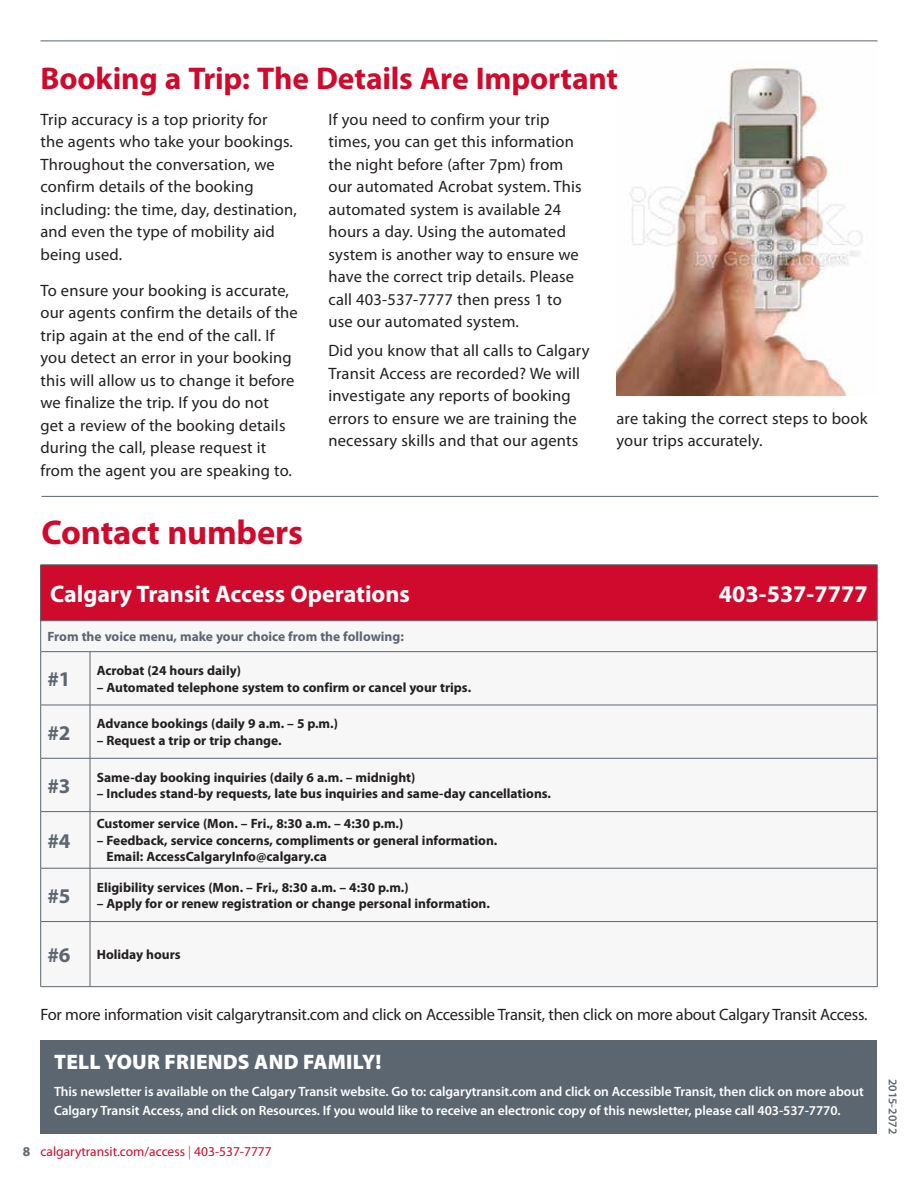
<style>
.page{position:relative;width:918px;height:1188px;background:#fff}
.page>*{position:absolute;margin:0;border:0;box-sizing:border-box;transform-origin:0 0}
.t1{font:700 34.5px "Myriad Pro";letter-spacing:-.005em;color:#cf0a2c}
.t2{font:700 31.5px "Myriad Pro";letter-spacing:-.005em;color:#cf0a2c}
.t3{font:700 24px "Myriad Pro";color:#fff}
.t4{font:900 21px "Myriad Pro";letter-spacing:.01em;color:#fff}
.t5{font:700 21px "Myriad Pro";color:#5c6670}
.t6{font:16.5px/22.5px "Myriad Pro";letter-spacing:.01em;color:#231f20}
.t7{font:16.5px "Myriad Pro";letter-spacing:-.015em;color:#231f20}
.t8{font:700 13.5px/16.5px "Myriad Pro";color:#231f20}
.t9{font:600 13.5px/19.5px "Myriad Pro";letter-spacing:-.005em;color:#fff}
.t10{font:700 13.5px "Myriad Pro";color:#5c6670}
.t11{font:13.5px "Myriad Pro";color:#cf0a2c}
.t12{font:600 12px "Myriad Pro";color:#5c6670}
.s1{font-size:21px;color:#5c6670}
.s2{font-weight:700;color:#5c6670}
.s3{font-weight:300}
</style>
<div class="page">
<img style="left:616px;top:40px;width:262px;height:355px">
<div style="left:40px;top:1040px;width:838px;height:94px;background:#5c6670"></div>
<div style="left:41px;top:565px;width:836px;height:56px;background:#cf0a2c"></div>
<svg style="left:41px;top:621px;width:836px;height:365px"></svg>
<hr style="left:40px;top:565px;width:1px;height:56px;background:#5c6670">
<hr style="left:40px;top:564px;width:50px;height:1px;background:#5c6670">
<hr style="left:90px;top:564px;width:788px;height:1px;background:#5c6670">
<hr style="left:877px;top:565px;width:1px;height:56px;background:#5c6670">
<hr style="left:40px;top:621px;width:1px;height:30px;background:#5c6670">
<hr style="left:40px;top:652px;width:1px;height:53px;background:#5c6670">
<hr style="left:40px;top:705px;width:1px;height:53px;background:#5c6670">
<hr style="left:40px;top:758px;width:1px;height:53px;background:#5c6670">
<hr style="left:40px;top:812px;width:1px;height:56px;background:#5c6670">
<hr style="left:40px;top:868px;width:1px;height:53px;background:#5c6670">
<hr style="left:40px;top:922px;width:1px;height:64px;background:#5c6670">
<hr style="left:877px;top:621px;width:1px;height:30px;background:#5c6670">
<hr style="left:877px;top:652px;width:1px;height:53px;background:#5c6670">
<hr style="left:877px;top:705px;width:1px;height:53px;background:#5c6670">
<hr style="left:877px;top:758px;width:1px;height:53px;background:#5c6670">
<hr style="left:877px;top:812px;width:1px;height:56px;background:#5c6670">
<hr style="left:877px;top:868px;width:1px;height:53px;background:#5c6670">
<hr style="left:877px;top:922px;width:1px;height:64px;background:#5c6670">
<hr style="left:40px;top:620px;width:50px;height:1px;background:#5c6670">
<hr style="left:90px;top:620px;width:788px;height:1px;background:#5c6670">
<hr style="left:40px;top:651px;width:50px;height:1px;background:#5c6670">
<hr style="left:40px;top:705px;width:50px;height:1px;background:#5c6670">
<hr style="left:40px;top:758px;width:50px;height:1px;background:#5c6670">
<hr style="left:40px;top:811px;width:50px;height:1px;background:#5c6670">
<hr style="left:40px;top:868px;width:50px;height:1px;background:#5c6670">
<hr style="left:40px;top:921px;width:50px;height:1px;background:#5c6670">
<hr style="left:40px;top:986px;width:50px;height:1px;background:#5c6670">
<hr style="left:90px;top:652px;width:1px;height:53px;background:#5c6670">
<hr style="left:90px;top:705px;width:1px;height:53px;background:#5c6670">
<hr style="left:90px;top:758px;width:1px;height:53px;background:#5c6670">
<hr style="left:90px;top:812px;width:1px;height:56px;background:#5c6670">
<hr style="left:90px;top:868px;width:1px;height:53px;background:#5c6670">
<hr style="left:90px;top:922px;width:1px;height:64px;background:#5c6670">
<hr style="left:90px;top:651px;width:788px;height:1px;background:#5c6670">
<hr style="left:90px;top:705px;width:788px;height:1px;background:#5c6670">
<hr style="left:90px;top:758px;width:788px;height:1px;background:#5c6670">
<hr style="left:90px;top:811px;width:788px;height:1px;background:#5c6670">
<hr style="left:90px;top:868px;width:788px;height:1px;background:#5c6670">
<hr style="left:90px;top:921px;width:788px;height:1px;background:#5c6670">
<hr style="left:90px;top:986px;width:788px;height:1px;background:#5c6670">
<hr style="left:40px;top:41px;width:838px;height:1px;background:#5c6670">
<hr style="left:41px;top:496px;width:837px;height:1px;background:#5c6670">
<h2 class="t2" style="left:40px;top:57px;width:579px">Booking a Trip: The Details Are Important</h2>
<p class="t6" style="left:40px;top:107px;width:258px">Trip accuracy is a top priority for<br>the agents who take your bookings.<br>Throughout the conversation, we confirm details of the booking including: the time, day, destination, and even the type of mobility aid being used.</p>
<p class="t6" style="left:40px;top:278px;width:259px">To ensure your booking is accurate, our agents confirm the details of the trip again at the end of the call. If you detect an error in your booking this will allow us to change it before we finalize the trip. If you do not<br>get a review of the booking details during the call, please request it from the agent you are speaking to.</p>
<p class="t6" style="left:329px;top:108px;width:255px">If you need to confirm your trip times, you can get this information the night before (after 7pm) from our automated Acrobat system. This automated system is available 24 hours a day. Using the automated system is another way to ensure we have the correct trip details. Please call 403-537-7777 then press 1 to use our automated system.</p>
<p class="t6" style="left:329px;top:339px;width:263px">Did you know that all calls to Calgary Transit Access are recorded? We will investigate any reports of booking errors to ensure we are training the necessary skills and that our agents</p>
<p class="t6" style="left:617px;top:407px;width:252px">are taking the correct steps to book your trips accurately.</p>
<h1 class="t1" style="left:41px;top:510px;width:263px">Contact numbers</h1>
<h3 class="t3" style="left:50px;top:578px;width:361px">Calgary Transit Access Operations</h3>
<h3 class="t3" style="left:719px;top:578px;width:150px">403-537-7777</h3>
<p class="t10" style="left:47px;top:628px;width:358px">From the voice menu, make your choice from the following:</p>
<p class="t5" style="left:47px;top:665px;width:25px">#1</p>
<p class="t8" style="left:97px;top:662px;width:146px">Acrobat (24 hours daily)</p>
<p class="t8" style="left:97px;top:678px;width:376px">– Automated telephone system to confirm or cancel your trips.</p>
<p class="t5" style="left:47px;top:719px;width:25px">#2</p>
<p class="t5" style="left:47px;top:772px;width:25px">#3</p>
<p class="t5" style="left:47px;top:827px;width:25px">#4</p>
<p class="t8" style="left:97px;top:715px;width:243px">Advance bookings (daily 9 a.m. – 5 p.m.)</p>
<p class="t8" style="left:97px;top:732px;width:186px">– Request a trip or trip change.</p>
<p class="t8" style="left:97px;top:769px;width:320px">Same-day booking inquiries (daily 6 a.m. – midnight)</p>
<p class="t8" style="left:97px;top:785px;width:456px">– Includes stand-by requests, late bus inquiries and same-day cancellations.</p>
<p class="t8" style="left:97px;top:815px;width:308px">Customer service (Mon. – Fri., 8:30 a.m. – 4:30 p.m.)</p>
<p class="t8" style="left:106px;top:832px;width:392px;text-indent:-10px">– Feedback, service concerns, compliments or general information.<br>Email: AccessCalgaryInfo@calgary.ca</p>
<p class="t8" style="left:97px;top:878px;width:313px">Eligibility services (Mon. – Fri., 8:30 a.m. – 4:30 p.m.)</p>
<p class="t8" style="left:97px;top:895px;width:395px">– Apply for or renew registration or change personal information.</p>
<p class="t8" style="left:47px;top:946px;width:135px"><span class="s1">#6</span> Holiday hours</p>
<p class="t5" style="left:47px;top:882px;width:25px">#5</p>
<p class="t7" style="left:40px;top:1004px;width:829px">For more information visit calgarytransit.com and click on Accessible Transit, then click on more about Calgary Transit Access.</p>
<p class="t4" style="left:54px;top:1048px;width:329px">TELL YOUR FRIENDS AND FAMILY!</p>
<p class="t9" style="left:54px;top:1081px;width:811px">This newsletter is available on the Calgary Transit website. Go to: calgarytransit.com and click on Accessible Transit, then click on more about<br>Calgary Transit Access, and click on Resources. If you would like to receive an electronic copy of this newsletter, please call 403-537-7770.</p>
<p class="t11" style="left:23px;top:1143px;width:251px"><span class="s2">8</span> calgarytransit.com/access <span class="s3">|</span> 403-537-7777</p>
<p class="t12" style="left:901px;top:1079px;width:57px;rotate:90deg">2015-2072</p>
</div>
